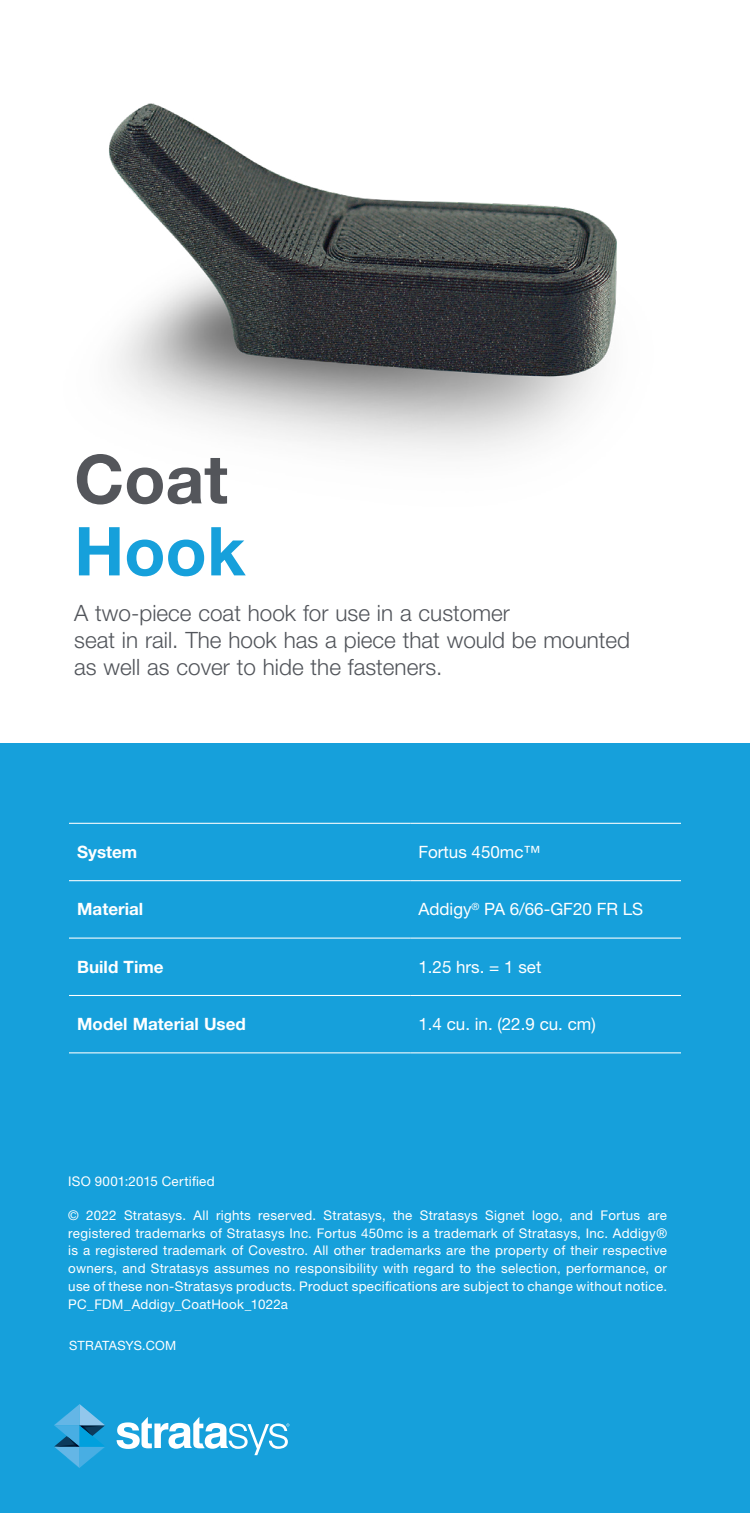
<style>
.page{position:relative;width:750px;height:1513px;background:#fff}
.page>*{position:absolute;margin:0;border:0;box-sizing:border-box;transform-origin:0 0}
.t1{font:700 67.5px "Helvetica Neue LT Std";color:#54565b}
.t2{font:700 67.5px "Helvetica Neue LT Std";color:#16a0db}
.t3{font:300 22.5px/27px "Helvetica Neue LT Std";color:#52555b}
.t4{font:17px "Helvetica Neue LT Std";color:#fff}
.t5{font:700 17px "Helvetica Neue LT Std";color:#fff}
.t6{font:13.38px/17.8px "Helvetica Neue LT Std";letter-spacing:.02em;color:#fff;text-align:justify}
.t7{font:12.75px "Helvetica Neue LT Std";letter-spacing:.015em;color:#fff}
</style>
<div class="page">
<div style="left:0;top:744px;width:750px;height:768px;background:#16a0db"></div>
<hr style="left:69px;top:822px;width:341px;height:2px;background:#fff">
<hr style="left:410px;top:822px;width:271px;height:2px;background:#fff">
<hr style="left:69px;top:880px;width:341px;height:1px;background:#fff">
<hr style="left:410px;top:880px;width:271px;height:1px;background:#fff">
<hr style="left:69px;top:937px;width:341px;height:1px;background:#fff">
<hr style="left:410px;top:937px;width:271px;height:1px;background:#fff">
<hr style="left:69px;top:995px;width:341px;height:1px;background:#fff">
<hr style="left:410px;top:995px;width:271px;height:1px;background:#fff">
<hr style="left:69px;top:1052px;width:341px;height:1px;background:#fff">
<hr style="left:410px;top:1052px;width:271px;height:1px;background:#fff">
<img style="left:109px;top:103px;width:508px;height:350px">
<svg style="left:117px;top:1417px;width:172px;height:38px"></svg>
<svg style="left:54px;top:1404px;width:51px;height:64px"></svg>
<h1 class="t1" style="left:74px;top:437px;width:155px">Coat</h1>
<h1 class="t2" style="left:74px;top:509px;width:173px">Hook</h1>
<h2 class="t3" style="left:74px;top:599px;width:557px">A two-piece coat hook for use in a customer<br>seat in rail. The hook has a piece that would be mounted as well as cover to hide the fasteners.</h2>
<p class="t5" style="left:77px;top:841px;width:62px">System</p>
<p class="t4" style="left:418px;top:842px;width:124px">Fortus 450mc™</p>
<p class="t5" style="left:77px;top:899px;width:68px">Material</p>
<p class="t4" style="left:418px;top:899px;width:226px">Addigy<sup>®</sup> PA 6/66-GF20 FR LS</p>
<p class="t5" style="left:77px;top:956px;width:88px">Build Time</p>
<p class="t4" style="left:418px;top:956px;width:124px">1.25 hrs. = 1 set</p>
<p class="t5" style="left:77px;top:1013px;width:170px">Model Material Used</p>
<p class="t4" style="left:418px;top:1014px;width:179px">1.4 cu. in. (22.9 cu. cm)</p>
<p class="t6" style="left:68px;top:1171px;width:148px">ISO 9001:2015 Certified</p>
<p class="t6" style="left:68px;top:1206px;width:600px">© 2022 Stratasys. All rights reserved. Stratasys, the Stratasys Signet logo, and Fortus are registered trademarks of Stratasys Inc. Fortus 450mc is a trademark of Stratasys, Inc. Addigy® is a registered trademark of Covestro. All other trademarks are the property of their respective owners, and Stratasys assumes no responsibility with regard to the selection, performance, or use of these non-Stratasys products. Product specifications are subject to change without notice.<br>PC_FDM_Addigy_CoatHook_1022a</p>
<p class="t7" style="left:69px;top:1337px;width:109px">STRATASYS.COM</p>
</div>
